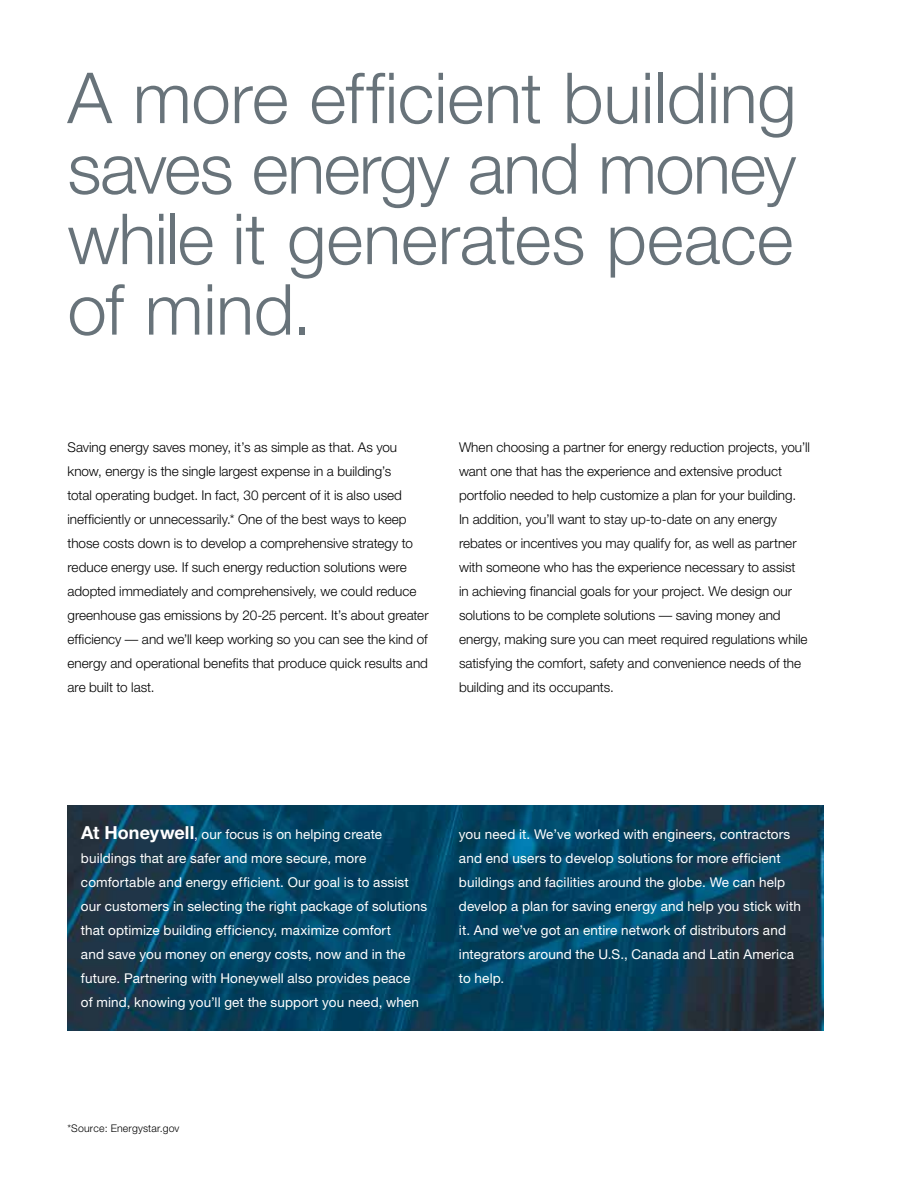
<style>
.page{position:relative;width:918px;height:1188px;background:#fff}
.page>*{position:absolute;margin:0;border:0;box-sizing:border-box;transform-origin:0 0}
.t1{font:300 70.5px/70.5px "Helvetica Neue";letter-spacing:-.015em;color:#68737a;text-align:justify}
.t2{font:300 13.5px/24px "Helvetica Neue";color:#000}
.t3{font:13.5px/24px "Helvetica Neue";letter-spacing:.01em;color:#fff}
.t4{font:300 10.5px "Helvetica Neue";letter-spacing:.02em;color:#000}
.s1{font-weight:700;font-size:18px}
</style>
<div class="page">
<img style="left:68px;top:806px;width:756px;height:224px">
<h1 class="t1" style="left:68px;top:61px;width:731px">A more efficient building saves energy and money while it generates peace of mind.</h1>
<p class="t2" style="left:68px;top:435px;width:363px">Saving energy saves money, it’s as simple as that. As you know, energy is the single largest expense in a building’s<br>total operating budget. In fact, 30 percent of it is also used inefficiently or unnecessarily.* One of the best ways to keep those costs down is to develop a comprehensive strategy to reduce energy use. If such energy reduction solutions were adopted immediately and comprehensively, we could reduce greenhouse gas emissions by 20-25 percent. It’s about greater efficiency — and we’ll keep working so you can see the kind of energy and operational benefits that produce quick results and are built to last.</p>
<p class="t2" style="left:459px;top:435px;width:352px">When choosing a partner for energy reduction projects, you’ll want one that has the experience and extensive product portfolio needed to help customize a plan for your building.<br>In addition, you’ll want to stay up-to-date on any energy rebates or incentives you may qualify for, as well as partner with someone who has the experience necessary to assist<br>in achieving financial goals for your project. We design our solutions to be complete solutions — saving money and energy, making sure you can meet required regulations while satisfying the comfort, safety and convenience needs of the building and its occupants.</p>
<p class="t3" style="left:81px;top:822px;width:348px"><span class="s1">At Honeywell</span>, our focus is on helping create buildings that are safer and more secure, more comfortable and energy efficient. Our goal is to assist our customers in selecting the right package of solutions that optimize building efficiency, maximize comfort<br>and save you money on energy costs, now and in the future. Partnering with Honeywell also provides peace<br>of mind, knowing you’ll get the support you need, when</p>
<p class="t3" style="left:459px;top:822px;width:343px">you need it. We’ve worked with engineers, contractors and end users to develop solutions for more efficient buildings and facilities around the globe. We can help develop a plan for saving energy and help you stick with it. And we’ve got an entire network of distributors and integrators around the U.S., Canada and Latin America to help.</p>
<p class="t4" style="left:68px;top:1122px;width:114px">*Source: Energystar.gov</p>
</div>
